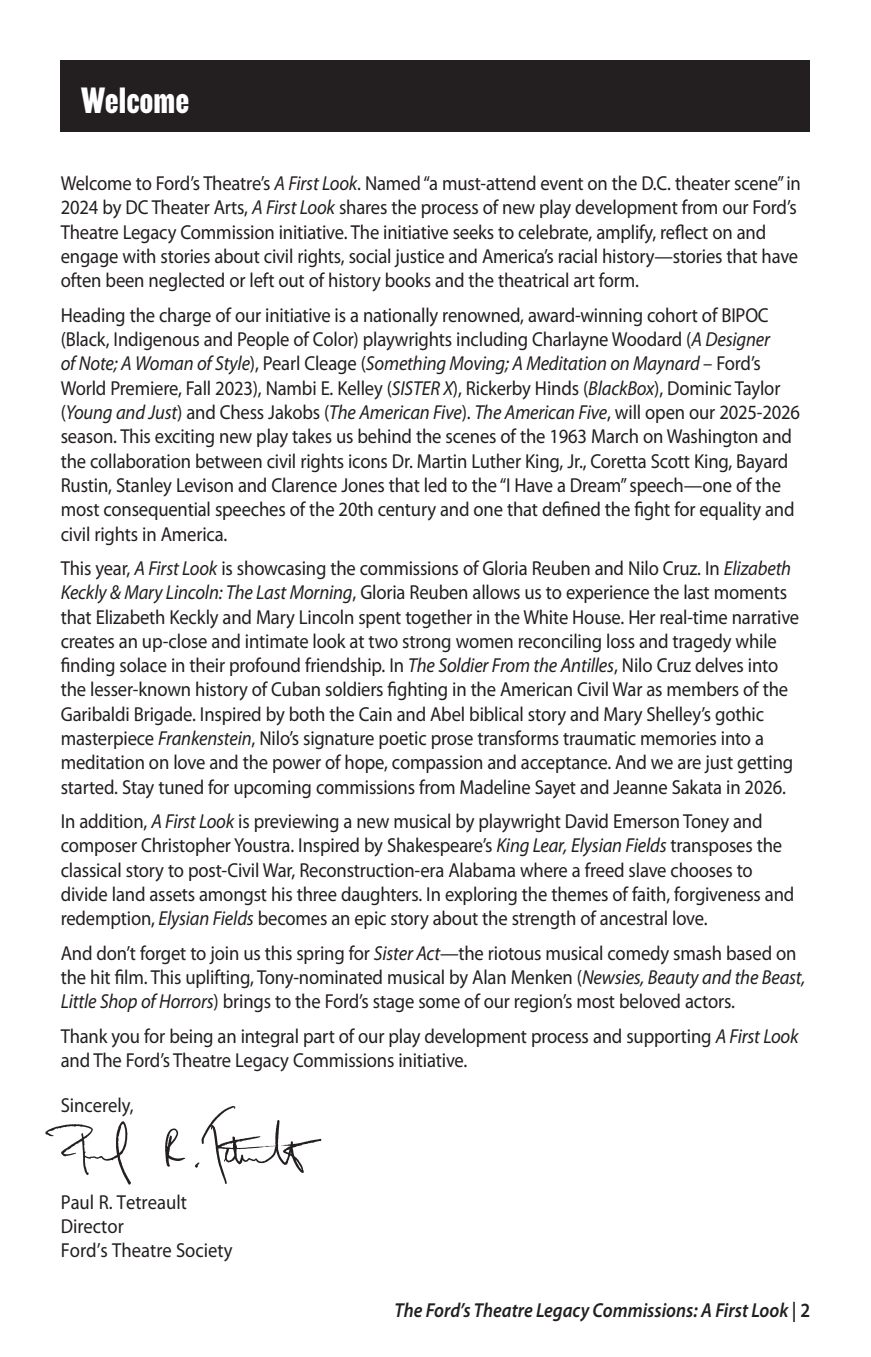
<style>
.page{position:relative;width:871px;height:1357px;background:#fff}
.page>*{position:absolute;margin:0;border:0;box-sizing:border-box;transform-origin:0 0}
.t1{font:38.25px "Knockout 70 Full Welterwt";color:#fff;scale:.9 1}
.t2{font:20.25px/24.3px "Myriad Pro";letter-spacing:-.01em;color:#231f20;scale:.92 1}
.t3{font:italic 600 20.25px "Myriad Pro";color:#231f20;scale:.9 1}
.s1{font-style:italic}
.s2{font-style:normal}
</style>
<div class="page">
<img style="left:45px;top:1106px;width:277px;height:79px">
<div style="left:61px;top:60px;width:749px;height:71px;background:#231f20"></div>
<p class="t1" style="left:81px;top:76px;width:122px">Welcome</p>
<h1 class="t1" style="left:81px;top:77px;width:167px">Secti n Title</h1>
<p class="t2" style="left:61px;top:171px;width:806px">Welcome to Ford’s Theatre’s <span class="s1">A First Look</span>. Named “a must-attend event on the D.C. theater scene” in 2024 by DC Theater Arts, <span class="s1">A First Look</span> shares the process of new play development from our Ford’s Theatre Legacy Commission initiative. The initiative seeks to celebrate, amplify, reflect on and engage with stories about civil rights, social justice and America’s racial history—stories that have often been neglected or left out of history books and the theatrical art form.</p>
<p class="t2" style="left:61px;top:302px;width:805px">Heading the charge of our initiative is a nationally renowned, award-winning cohort of BIPOC (Black, Indigenous and People of Color) playwrights including Charlayne Woodard (<span class="s1">A Designer<br>of Note; A Woman of Style</span>), Pearl Cleage (<span class="s1">Something Moving; A Meditation on Maynard</span> – Ford’s World Premiere, Fall 2023), Nambi E. Kelley (<span class="s1">SISTER X</span>), Rickerby Hinds (<span class="s1">BlackBox</span>), Dominic Taylor (<span class="s1">Young and Just</span>) and Chess Jakobs (<span class="s1">The American Five</span>). <span class="s1">The American Five</span>, will open our 2025-2026 season. This exciting new play takes us behind the scenes of the 1963 March on Washington and the collaboration between civil rights icons Dr. Martin Luther King, Jr., Coretta Scott King, Bayard Rustin, Stanley Levison and Clarence Jones that led to the “I Have a Dream” speech—one of the most consequential speeches of the 20th century and one that defined the fight for equality and civil rights in America.</p>
<p class="t2" style="left:61px;top:556px;width:804px">This year, <span class="s1">A First Look</span> is showcasing the commissions of Gloria Reuben and Nilo Cruz. In <span class="s1">Elizabeth Keckly &amp; Mary Lincoln: The Last Morning</span>, Gloria Reuben allows us to experience the last moments that Elizabeth Keckly and Mary Lincoln spent together in the White House. Her real-time narrative creates an up-close and intimate look at two strong women reconciling loss and tragedy while finding solace in their profound friendship. In <span class="s1">The Soldier From the Antilles</span>, Nilo Cruz delves into the lesser-known history of Cuban soldiers fighting in the American Civil War as members of the Garibaldi Brigade. Inspired by both the Cain and Abel biblical story and Mary Shelley’s gothic masterpiece <span class="s1">Frankenstein</span>, Nilo’s signature poetic prose transforms traumatic memories into a meditation on love and the power of hope, compassion and acceptance. And we are just getting started. Stay tuned for upcoming commissions from Madeline Sayet and Jeanne Sakata in 2026.</p>
<p class="t2" style="left:61px;top:809px;width:799px">In addition, <span class="s1">A First Look</span> is previewing a new musical by playwright David Emerson Toney and composer Christopher Youstra. Inspired by Shakespeare’s <span class="s1">King Lear, Elysian Fields</span> transposes the classical story to post-Civil War, Reconstruction-era Alabama where a freed slave chooses to divide land assets amongst his three daughters. In exploring the themes of faith, forgiveness and redemption, <span class="s1">Elysian Fields</span> becomes an epic story about the strength of ancestral love.</p>
<p class="t2" style="left:61px;top:940px;width:811px">And don’t forget to join us this spring for <span class="s1">Sister Act</span>—the riotous musical comedy smash based on the hit film. This uplifting, Tony-nominated musical by Alan Menken (<span class="s1">Newsies, Beauty and the Beast,<br>Little Shop of Horrors</span>) brings to the Ford’s stage some of our region’s most beloved actors.</p>
<p class="t2" style="left:61px;top:1023px;width:803px">Thank you for being an integral part of our play development process and supporting <span class="s1">A First Look </span>and The Ford’s Theatre Legacy Commissions initiative.</p>
<p class="t2" style="left:61px;top:1092px;width:81px">Sincerely,</p>
<p class="t2" style="left:61px;top:1189px;width:139px">Paul R. Tetreault</p>
<p class="t2" style="left:61px;top:1214px;width:70px">Director</p>
<p class="t2" style="left:61px;top:1238px;width:188px">Ford’s Theatre Society</p>
<p class="t3" style="left:394px;top:1297px;width:463px">The Ford’s Theatre Legacy Commissions: A First Look <span class="s2">| 2</span></p>
</div>
